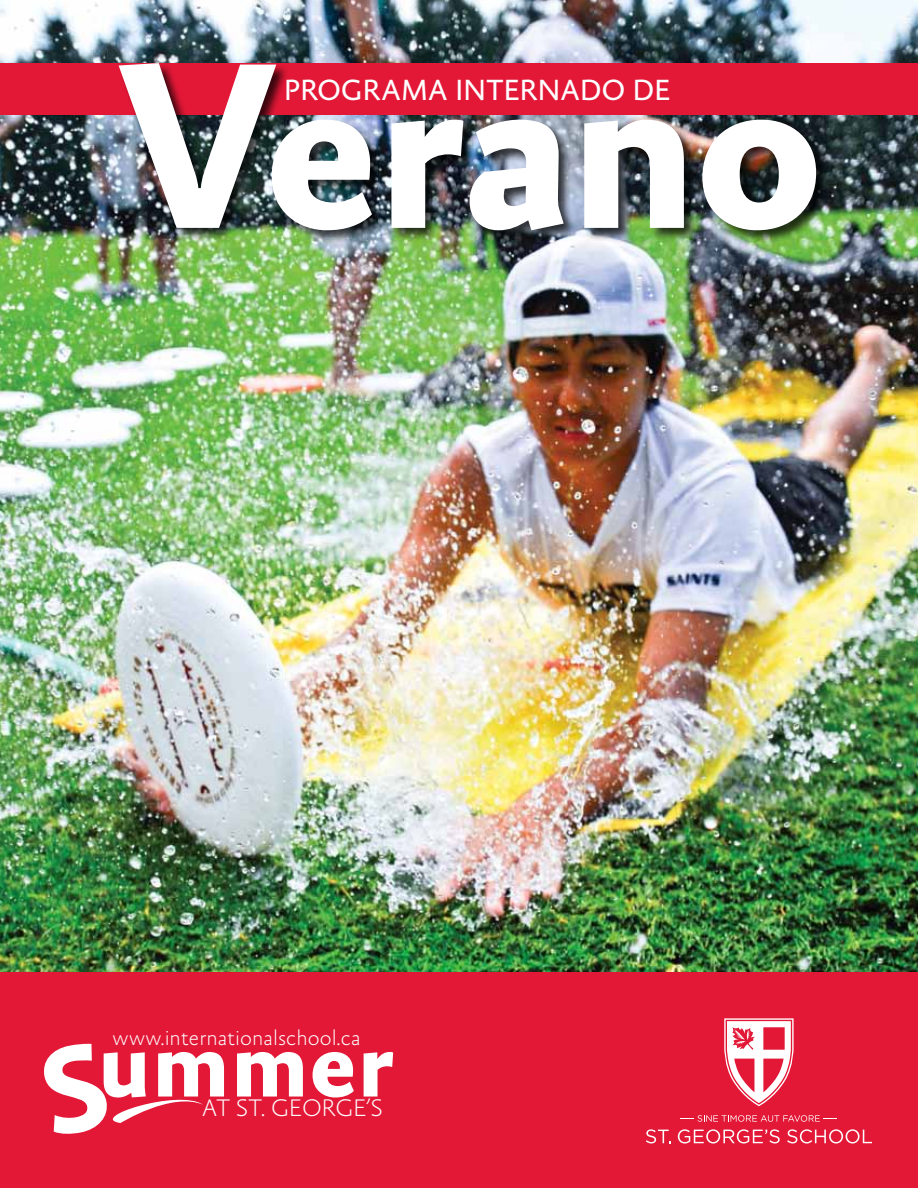
<style>
.page{position:relative;width:918px;height:1188px;background:#fff}
.page>*{position:absolute;margin:0;border:0;box-sizing:border-box;transform-origin:0 0}
.t1{font:700 239.55px "Absara Sans OT";color:#fff}
.t2{font:700 98.55px "Absara Sans OT";color:#fff}
.t3{font:29.7px "Absara Sans OT";letter-spacing:-.005em;color:#fff}
.t4{font:100 24.3px "Absara Sans OT";color:#fff}
.t5{font:100 21.9px "Absara Sans OT";color:#fff}
</style>
<div class="page">
<img style="left:0;top:0;width:918px;height:972px">
<div style="left:0;top:63px;width:918px;height:52px;background:#e31837"></div>
<div style="left:0;top:972px;width:918px;height:216px;background:#e31837"></div>
<svg style="left:646px;top:1129px;width:24px;height:14px"></svg>
<svg style="left:678px;top:1129px;width:102px;height:15px"></svg>
<svg style="left:787px;top:1129px;width:85px;height:15px"></svg>
<svg style="left:724px;top:1018px;width:70px;height:88px"></svg>
<svg style="left:681px;top:1115px;width:155px;height:7px"></svg>
<div style="left:118px;top:62px;width:713px;height:182px;background:#000;opacity:.75"></div>
<svg style="left:112px;top:1099px;width:91px;height:24px"></svg>
<h1 class="t1" style="left:115px;top:24px;width:710px">Verano</h1>
<h3 class="t3" style="left:284px;top:75px;width:389px">PROGRAMA INTERNADO DE</h3>
<p class="t5" style="left:112px;top:1027px;width:250px">www.internationalschool.ca</p>
<h2 class="t2" style="left:97px;top:1012px;width:299px">ummer</h2>
<p class="t4" style="left:202px;top:1096px;width:182px">AT ST. GEORGE’S</p>
</div>
